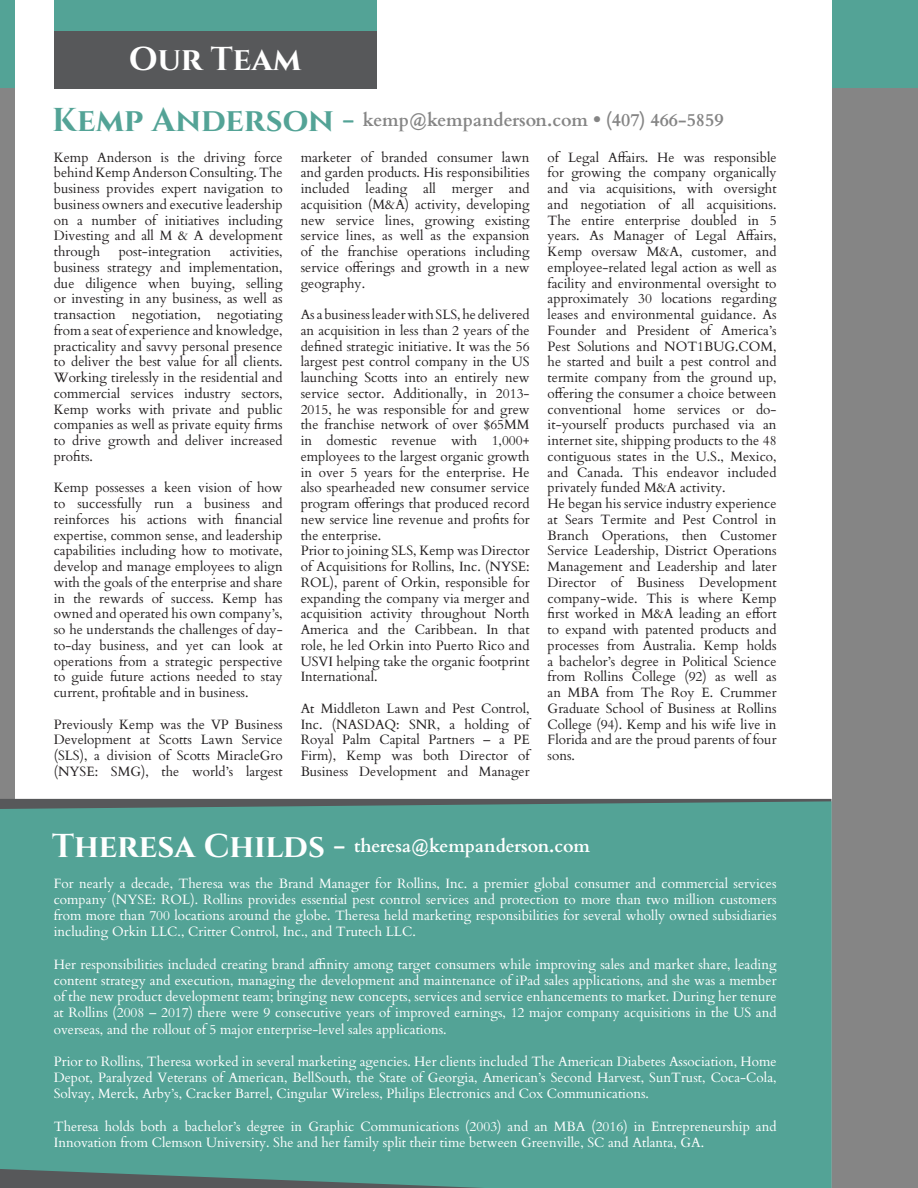
<style>
.page{position:relative;width:918px;height:1188px;background:#858585}
.page>*{position:absolute;margin:0;border:0;box-sizing:border-box;transform-origin:0 0}
.head2{font:700 33px "Cinzel";color:#fff}
.head2-2{font:700 18px "Cardo";color:#858585}
.head2-3{font:700 18px "Cardo";color:#fff}
.para{font:13.5px/15.8px "Cardo";color:#231f20;text-align:justify}
.para-2{font:13.5px/16.2px "Cardo";color:#fff;text-align:justify}
.s1{font-family:"Cinzel";font-size:33px;color:#53a396}
.s2{font-family:"Cinzel";font-size:33px}
</style>
<div class="page">
<div style="left:0;top:0;width:918px;height:88px;background:#53a396"></div>
<div style="left:15px;top:0;width:816px;height:1188px;background:#fff"></div>
<div style="left:0;top:801px;width:832px;height:387px;background:#53a396"></div>
<div style="left:54px;top:0;width:322px;height:89px;background:#57585a"></div>
<div style="left:54px;top:0;width:322px;height:31px;background:#53a396"></div>
<p class="head2" style="left:129px;top:39px;width:174px">Our Team</p>
<p class="head2-2" style="left:52px;top:106px;width:673px"><span class="s1">Kemp Anderson -</span> kemp@kempanderson.com • (407) 466-5859</p>
<p class="para" style="left:54px;top:148px;width:230px">Kemp Anderson is the driving force behind Kemp Anderson Consulting. The business provides expert navigation to business owners and executive leadership on a number of initiatives including Divesting and all M &amp; A development through</p>
<p class="para" style="left:54px;top:243px;width:230px;text-indent:176px">activities, business strategy and implementation, due diligence when buying, selling or investing in any business, as well as transaction negotiation, negotiating from a seat of experience and knowledge, practicality and savvy personal presence to deliver the best value for all clients.<br>Working tirelessly in the residential and commercial services industry sectors, Kemp works with private and public companies as well as private equity firms to drive growth and deliver increased profits.</p>
<p class="para" style="left:54px;top:479px;width:230px">Kemp possesses a keen vision of how to successfully run a business and reinforces his actions with financial expertise, common sense, and leadership capabilities including how to motivate, develop and manage employees to align with the goals of the enterprise and share in the rewards of success. Kemp has owned and operated his own company’s, so he understands the challenges of day&shy;to-day business, and yet can look at operations from a strategic perspective to guide future actions needed to stay current, profitable and in business.</p>
<p class="para" style="left:54px;top:715px;width:230px">Previously Kemp was the VP Business Development at Scotts Lawn Service (SLS), a division of Scotts MiracleGro (NYSE: SMG), the world’s largest</p>
<p class="para" style="left:119px;top:243px;width:94px">post-integration</p>
<p class="para" style="left:301px;top:148px;width:230px">marketer of branded consumer lawn and garden products. His responsibilities included leading all merger and acquisition (M&amp;A) activity, developing new service lines, growing existing service lines, as well as the expansion of the franchise operations including service offerings and growth in a new geography.</p>
<p class="para" style="left:301px;top:306px;width:230px">As a business leader with SLS, he delivered an acquisition in less than 2 years of the defined strategic initiative. It was the 56 largest pest control company in the US launching Scotts into an entirely new service sector. Additionally, in 2013- 2015, he was responsible for and grew the franchise network of over $65MM in domestic revenue with 1,000+ employees to the largest organic growth in over 5 years for the enterprise. He also spearheaded new consumer service program offerings that produced record new service line revenue and profits for the enterprise.</p>
<p class="para" style="left:301px;top:542px;width:230px">Prior to joining SLS, Kemp was Director of Acquisitions for Rollins, Inc. (NYSE:<br>ROL), parent of Orkin, responsible for expanding the company via merger and acquisition activity throughout North America and the Caribbean. In that role, he led Orkin into Puerto Rico and USVI helping take the organic footprint International.</p>
<p class="para" style="left:301px;top:700px;width:230px">At Middleton Lawn and Pest Control, Inc. (NASDAQ: SNR, a holding of Royal Palm Capital Partners – a PE Firm), Kemp was both Director of Business Development and Manager</p>
<p class="para" style="left:548px;top:148px;width:230px">of Legal Affairs. He was responsible for growing the company organically and via acquisitions, with oversight and negotiation of all acquisitions.<br>The entire enterprise doubled in 5 years. As Manager of Legal Affairs, Kemp oversaw M&amp;A, customer, and employee-related legal action as well as facility and environmental oversight to approximately 30 locations regarding leases and environmental guidance. As Founder and President of America’s Pest Solutions and NOT1BUG.COM, he started and built a pest control and termite company from the ground up, offering the consumer a choice between conventional home services or do&shy;it-yourself products purchased via an internet site, shipping products to the 48 contiguous states in the U.S., Mexico, and Canada. This endeavor included privately funded M&amp;A activity.</p>
<p class="para" style="left:548px;top:495px;width:230px">He began his service industry experience at Sears Termite and Pest Control in Branch Operations, then Customer Service Leadership, District Operations Management and Leadership and later Director of Business Development company-wide. This is where Kemp first worked in M&amp;A leading an effort to expand with patented products and processes from Australia. Kemp holds a bachelor’s degree in Political Science from Rollins College (92) as well as an MBA from The Roy E. Crummer Graduate School of Business at Rollins College (94). Kemp and his wife live in Florida and are the proud parents of four sons.</p>
<p class="head2-3" style="left:52px;top:832px;width:539px"><span class="s2">Theresa Childs -</span> theresa@kempanderson.com</p>
<p class="para-2" style="left:54px;top:874px;width:724px">For nearly a decade, Theresa was the Brand Manager for Rollins, Inc. a premier global consumer and commercial services company (NYSE: ROL). Rollins provides essential pest control services and protection to more than two million customers from more than 700 locations around the globe. Theresa held marketing responsibilities for several wholly owned subsidiaries including Orkin LLC., Critter Control, Inc., and Trutech LLC.</p>
<p class="para-2" style="left:54px;top:955px;width:724px">Her responsibilities included creating brand affinity among target consumers while improving sales and market share, leading content strategy and execution, managing the development and maintenance of iPad sales applications, and she was a member of the new product development team; bringing new concepts, services and service enhancements to market. During her tenure at Rollins (2008 – 2017) there were 9 consecutive years of improved earnings, 12 major company acquisitions in the US and overseas, and the rollout of 5 major enterprise-level sales applications.</p>
<p class="para-2" style="left:54px;top:1053px;width:724px">Prior to Rollins, Theresa worked in several marketing agencies. Her clients included The American Diabetes Association, Home Depot, Paralyzed Veterans of American, BellSouth, the State of Georgia, American’s Second Harvest, SunTrust, Coca-Cola, Solvay, Merck, Arby’s, Cracker Barrel, Cingular Wireless, Philips Electronics and Cox Communications.</p>
<p class="para-2" style="left:54px;top:1117px;width:724px">Theresa holds both a bachelor’s degree in Graphic Communications (2003) and an MBA (2016) in Entrepreneurship and<br>Innovation from Clemson University. She and her family split their time between Greenville, SC and Atlanta, GA.</p>
</div>
